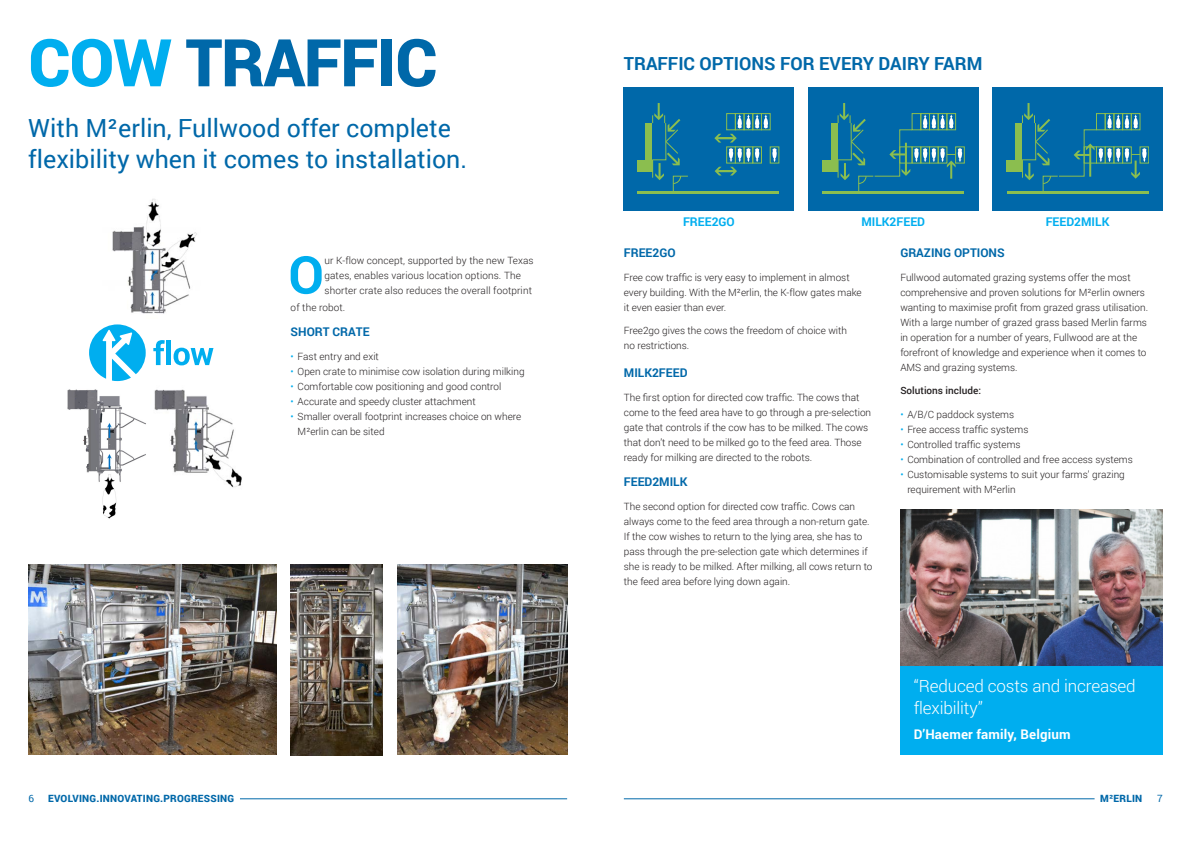
<style>
.page{position:relative;width:1191px;height:842px;background:#fff}
.page>*{position:absolute;margin:0;border:0;box-sizing:border-box;transform-origin:0 0}
.t1{font:900 65.9px "Roboto";letter-spacing:-.02em;color:#0068a9}
.t2{font:700 52.2px "Roboto";color:#00aeef}
.t3{font:25px/31.3px "Roboto";color:#0068a9}
.t4{font:700 18px "Roboto";color:#0068a9}
.t5{font:300 17.1px/21.8px "Roboto";letter-spacing:-.01em;color:#fff}
.t6{font:700 13.3px "Roboto";letter-spacing:.01em;color:#fff}
.t7{font:700 12px "Roboto";color:#0068a9}
.t8{font:700 12px "Roboto";color:#00aeef}
.t9{font:300 10px/15px "Roboto";color:#231f20}
.t10{font:900 10px "Roboto";letter-spacing:.025em;color:#0068a9}
.t11{font:500 10px "Roboto";color:#231f20}
.t12{font:10px "Roboto";color:#0068a9}
.s1{color:#00aeef}
</style>
<div class="page">
<img style="left:397px;top:564px;width:170px;height:191px">
<img style="left:28px;top:564px;width:248px;height:191px">
<img style="left:291px;top:564px;width:92px;height:191px">
<img style="left:112px;top:199px;width:85px;height:115px">
<img style="left:67px;top:381px;width:79px;height:138px">
<img style="left:154px;top:389px;width:88px;height:99px">
<svg style="left:89px;top:324px;width:57px;height:57px"></svg>
<svg style="left:153px;top:340px;width:12px;height:25px"></svg>
<div style="left:166px;top:340px;width:5px;height:25px;background:#00aeef"></div>
<svg style="left:174px;top:348px;width:39px;height:17px"></svg>
<img style="left:900px;top:510px;width:262px;height:156px">
<div style="left:900px;top:666px;width:262px;height:88px;background:#00aeef"></div>
<div style="left:624px;top:88px;width:170px;height:123px;background:#0068a9"></div>
<div style="left:646px;top:123px;width:6px;height:37px;background:#8bbe4f"></div>
<div style="left:637px;top:160px;width:15px;height:12px;background:#8bbe4f"></div>
<hr style="left:637px;top:191px;width:141px;height:3px;background:#8bbe4f">
<div style="left:735px;top:113px;width:9px;height:17px;border:1px solid #8bbe4f"></div>
<div style="left:726px;top:113px;width:9px;height:17px;border:1px solid #8bbe4f"></div>
<div style="left:744px;top:113px;width:9px;height:17px;border:1px solid #8bbe4f"></div>
<div style="left:752px;top:113px;width:9px;height:17px;border:1px solid #8bbe4f"></div>
<div style="left:761px;top:113px;width:9px;height:17px;border:1px solid #8bbe4f"></div>
<div style="left:770px;top:147px;width:9px;height:16px;border:1px solid #8bbe4f"></div>
<svg style="left:714px;top:115px;width:63px;height:60px"></svg>
<svg style="left:652px;top:103px;width:36px;height:88px"></svg>
<div style="left:808px;top:88px;width:170px;height:123px;background:#0068a9"></div>
<div style="left:831px;top:123px;width:6px;height:37px;background:#8bbe4f"></div>
<div style="left:822px;top:160px;width:15px;height:12px;background:#8bbe4f"></div>
<hr style="left:822px;top:191px;width:142px;height:3px;background:#8bbe4f">
<svg style="left:837px;top:103px;width:125px;height:88px"></svg>
<div style="left:992px;top:88px;width:170px;height:123px;background:#0068a9"></div>
<div style="left:1015px;top:123px;width:7px;height:37px;background:#8bbe4f"></div>
<div style="left:1006px;top:160px;width:16px;height:12px;background:#8bbe4f"></div>
<hr style="left:1006px;top:191px;width:142px;height:3px;background:#8bbe4f">
<div style="left:1139px;top:147px;width:10px;height:16px;border:1px solid #8bbe4f"></div>
<svg style="left:1022px;top:103px;width:124px;height:88px"></svg>
<hr style="left:624px;top:798px;width:470px;height:1px;background:#0068a9">
<hr style="left:240px;top:798px;width:327px;height:1px;background:#0068a9">
<p class="t1" style="left:28px;top:16px;width:411px"><span class="s1">COW</span> TRAFFIC</p>
<p class="t3" style="left:28px;top:111px;width:440px">With M²erlin, Fullwood offer complete flexibility when it comes to installation.</p>
<p class="t2" style="left:288px;top:238px;width:37px">O</p>
<p class="t9" style="left:324px;top:252px;width:211px">ur K-flow concept, supported by the new Texas gates, enables various location options. The shorter crate also reduces the overall footprint</p>
<p class="t9" style="left:291px;top:299px;width:56px">of the robot.</p>
<p class="t7" style="left:291px;top:323px;width:80px">SHORT CRATE</p>
<p class="t9" style="left:291px;top:348px;width:90px"><span class="s1">•</span> Fast entry and exit</p>
<p class="t9" style="left:291px;top:363px;width:235px"><span class="s1">•</span> Open crate to minimise cow isolation during milking</p>
<p class="t9" style="left:291px;top:378px;width:212px"><span class="s1">•</span> Comfortable cow positioning and good control</p>
<p class="t9" style="left:291px;top:393px;width:187px"><span class="s1">•</span> Accurate and speedy cluster attachment</p>
<p class="t9" style="left:298px;top:408px;width:225px;text-indent:-7px"><span class="s1">•</span> Smaller overall footprint increases choice on where<br>M²erlin can be sited</p>
<p class="t4" style="left:624px;top:51px;width:360px">TRAFFIC OPTIONS FOR EVERY DAIRY FARM</p>
<p class="t8" style="left:683px;top:214px;width:53px">FREE2GO</p>
<p class="t8" style="left:861px;top:214px;width:65px">MILK2FEED</p>
<p class="t8" style="left:1045px;top:214px;width:65px">FEED2MILK</p>
<p class="t7" style="left:624px;top:244px;width:53px">FREE2GO</p>
<p class="t9" style="left:624px;top:269px;width:239px">Free cow traffic is very easy to implement in almost every building. With the M²erlin, the K-flow gates make it even easier than ever.</p>
<p class="t9" style="left:624px;top:323px;width:225px">Free2go gives the cows the freedom of choice with no restrictions.</p>
<p class="t7" style="left:624px;top:364px;width:65px">MILK2FEED</p>
<p class="t9" style="left:624px;top:389px;width:249px">The first option for directed cow traffic. The cows that come to the feed area have to go through a pre-selection gate that controls if the cow has to be milked. The cows that don’t need to be milked go to the feed area. Those ready for milking are directed to the robots.</p>
<p class="t7" style="left:624px;top:473px;width:65px">FEED2MILK</p>
<p class="t9" style="left:624px;top:498px;width:250px">The second option for directed cow traffic. Cows can always come to the feed area through a non-return gate.<br>If the cow wishes to return to the lying area, she has to pass through the pre-selection gate which determines if she is ready to be milked. After milking, all cows return to the feed area before lying down again.</p>
<p class="t7" style="left:900px;top:244px;width:106px">GRAZING OPTIONS</p>
<p class="t9" style="left:900px;top:269px;width:249px">Fullwood automated grazing systems offer the most comprehensive and proven solutions for M²erlin owners wanting to maximise profit from grazed grass utilisation.<br>With a large number of grazed grass based Merlin farms in operation for a number of years, Fullwood are at the forefront of knowledge and experience when it comes to AMS and grazing systems.</p>
<p class="t11" style="left:900px;top:384px;width:82px">Solutions include:</p>
<p class="t9" style="left:900px;top:406px;width:115px"><span class="s1">•</span> A/B/C paddock systems</p>
<p class="t9" style="left:900px;top:421px;width:130px"><span class="s1">•</span> Free access traffic systems</p>
<p class="t9" style="left:900px;top:436px;width:122px"><span class="s1">•</span> Controlled traffic systems</p>
<p class="t9" style="left:900px;top:451px;width:234px"><span class="s1">•</span> Combination of controlled and free access systems</p>
<p class="t9" style="left:907px;top:466px;width:219px;text-indent:-7px"><span class="s1">•</span> Customisable systems to suit your farms’ grazing requirement with M²erlin</p>
<p class="t5" style="left:913px;top:675px;width:223px">“Reduced costs and increased flexibility”</p>
<p class="t6" style="left:913px;top:725px;width:158px">D’Haemer family, Belgium</p>
<p class="t10" style="left:48px;top:792px;width:187px">EVOLVING.INNOVATING.PROGRESSING</p>
<p class="t10" style="left:1100px;top:792px;width:44px">M²ERLIN</p>
<p class="t12" style="left:28px;top:792px;width:7px">6</p>
<p class="t12" style="left:1157px;top:792px;width:7px">7</p>
</div>
